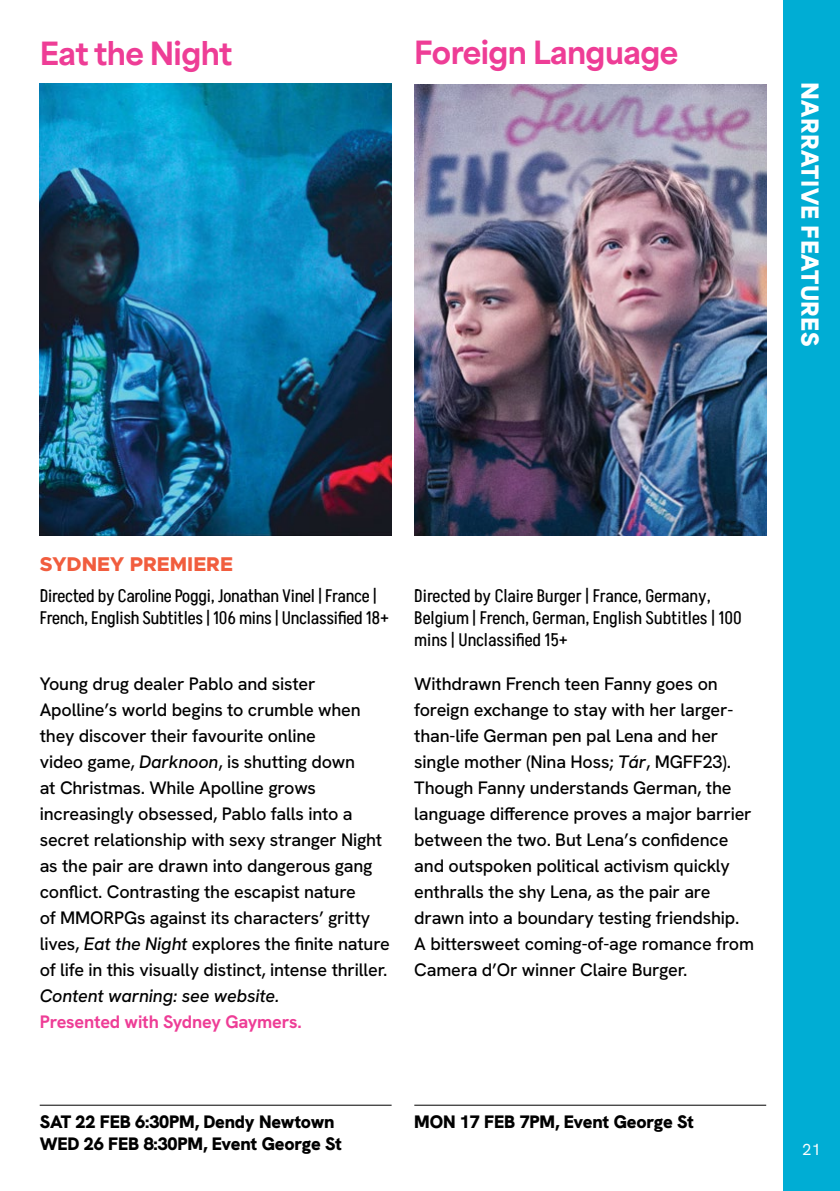
<style>
.page{position:relative;width:840px;height:1191px;background:#fff}
.page>*{position:absolute;margin:0;border:0;box-sizing:border-box;transform-origin:0 0}
.t1{font:800 30px "Area Normal";letter-spacing:-.02em;color:#ee3d96}
.t2{font:900 22px "Area Normal";letter-spacing:.02em;color:#fff}
.t3{font:800 20px "Metropolis";color:#f15d3e}
.t4{font:500 18px/26px "Hanken Grotesk";letter-spacing:-.01em;color:#000}
.t5{font:18px/22px "Akshar";letter-spacing:-.01em;color:#000}
.t6{font:900 18px/22px "Hanken Grotesk";letter-spacing:-.01em;color:#000}
.t7{font:700 18px "Hanken Grotesk";letter-spacing:-.01em;color:#ee3d96}
.t8{font:italic 500 18px "Hanken Grotesk";letter-spacing:-.01em;color:#000}
.t9{font:16px "Hanken Grotesk";color:#fff}
.s1{font-style:italic}
</style>
<div class="page">
<div style="left:782px;top:0;width:57px;height:1191px;background:#00add4"></div>
<hr style="left:40px;top:1104px;width:351px;height:1px;background:#000">
<img style="left:40px;top:84px;width:351px;height:451px">
<img style="left:414px;top:85px;width:351px;height:450px">
<hr style="left:414px;top:1104px;width:351px;height:1px;background:#000">
<h1 class="t1" style="left:40px;top:26px;width:194px">Eat the Night</h1>
<h1 class="t1" style="left:414px;top:26px;width:265px">Foreign Language</h1>
<p class="t2" style="left:829px;top:82px;width:266px;rotate:90deg">NARRATIVE FEATURES</p>
<p class="t3" style="left:40px;top:551px;width:195px">SYDNEY PREMIERE</p>
<p class="t5" style="left:40px;top:585px;width:350px">Directed by Caroline Poggi, Jonathan Vinel | France |<br>French, English Subtitles | 106 mins | Unclassified 18+</p>
<p class="t4" style="left:40px;top:670px;width:351px">Young drug dealer Pablo and sister Apolline’s world begins to crumble when they discover their favourite online<br>video game, <span class="s1">Darknoon</span>, is shutting down<br>at Christmas. While Apolline grows increasingly obsessed, Pablo falls into a secret relationship with sexy stranger Night as the pair are drawn into dangerous gang conflict. Contrasting the escapist nature<br>of MMORPGs against its characters’ gritty lives, <span class="s1">Eat the Night</span> explores the finite nature of life in this visually distinct, intense thriller.</p>
<p class="t8" style="left:40px;top:983px;width:241px">Content warning: see website.</p>
<p class="t7" style="left:40px;top:1009px;width:263px">Presented with Sydney Gaymers.</p>
<p class="t5" style="left:414px;top:585px;width:329px">Directed by Claire Burger | France, Germany,<br>Belgium | French, German, English Subtitles | 100 mins | Unclassified 15+</p>
<p class="t4" style="left:414px;top:670px;width:341px">Withdrawn French teen Fanny goes on foreign exchange to stay with her larger&shy;than-life German pen pal Lena and her single mother (Nina Hoss; <span class="s1">Tár</span>, MGFF23).<br>Though Fanny understands German, the language difference proves a major barrier between the two. But Lena’s confidence and outspoken political activism quickly enthralls the shy Lena, as the pair are drawn into a boundary testing friendship.<br>A bittersweet coming-of-age romance from Camera d’Or winner Claire Burger.</p>
<p class="t6" style="left:40px;top:1110px;width:303px">SAT 22 FEB 6:30PM, Dendy Newtown<br>WED 26 FEB 8:30PM, Event George St</p>
<p class="t6" style="left:414px;top:1110px;width:281px">MON 17 FEB 7PM, Event George St</p>
<p class="t9" style="left:802px;top:1139px;width:20px">21</p>
</div>
